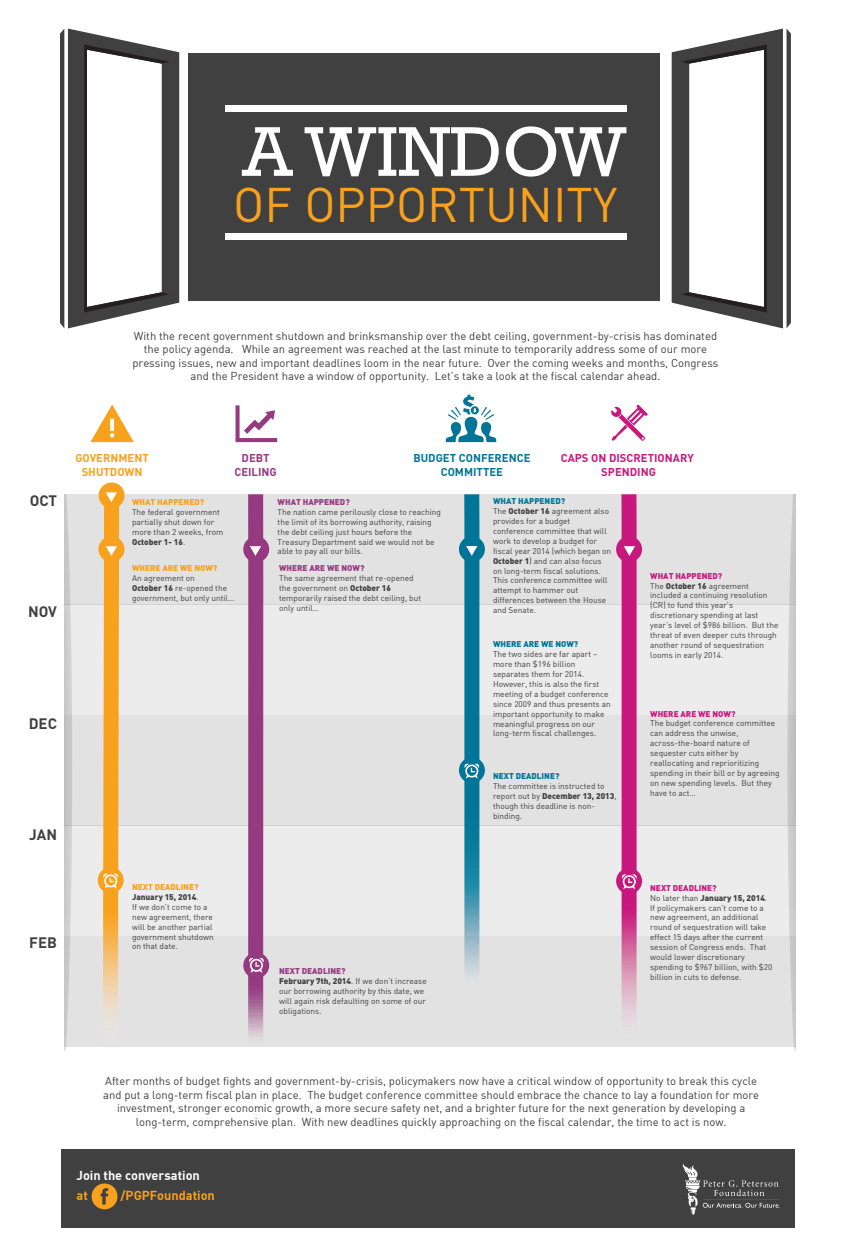
<style>
.page{position:relative;width:865px;height:1245px;background:#fff}
.page>*{position:absolute;margin:0;border:0;box-sizing:border-box;transform-origin:0 0}
.t1{font:71.62px "Rockwell";color:#fff}
.t2{font:48px "DIN";color:#f8a11c}
.t3{font:700 15px "DIN";color:#414041}
.t4{font:12.75px "DIN Bold";letter-spacing:-.005em;color:#fff}
.t5{font:12.75px "DIN Bold";color:#f8a11c}
.t6{font:11.25px/13.5px "DIN";color:#414041;text-align:center}
.t7{font:700 11.25px/13.5px "DIN";color:#c9187d;text-align:center}
.t8{font:700 11.25px/13.5px "DIN";color:#007597;text-align:center}
.t9{font:700 11.25px/13.5px "DIN";color:#f8a11c;text-align:center}
.t10{font:700 11.25px/13.5px "DIN";color:#953980;text-align:center}
.t11{font:8.25px/9.9px "DIN";color:#414041}
.t12{font:8.25px "DIN Black Alternate";color:#f8a11c}
.t13{font:8.25px "DIN Black Alternate";color:#953980}
.t14{font:8.25px "DIN Black Alternate";color:#007597}
.t15{font:8.25px "DIN Black Alternate";color:#c9187d}
.s1{font-weight:900}
</style>
<div class="page">
<div style="left:62px;top:1150px;width:733px;height:78px;background:#414041"></div>
<div style="left:64px;top:494px;width:731px;height:111px;background:#e2e2e2"></div>
<div style="left:64px;top:605px;width:731px;height:110px;background:#ececec"></div>
<div style="left:64px;top:715px;width:731px;height:110px;background:#e2e2e2"></div>
<div style="left:64px;top:825px;width:731px;height:111px;background:#ececec"></div>
<div style="left:64px;top:936px;width:731px;height:110px;background:#e2e2e2"></div>
<svg style="left:64px;top:494px;width:8px;height:556px"></svg>
<svg style="left:787px;top:494px;width:8px;height:556px"></svg>
<svg style="left:90px;top:405px;width:44px;height:37px"></svg>
<svg style="left:235px;top:405px;width:42px;height:37px"></svg>
<svg style="left:446px;top:395px;width:50px;height:47px"></svg>
<svg style="left:682px;top:1164px;width:98px;height:51px"></svg>
<svg style="left:611px;top:405px;width:36px;height:36px"></svg>
<svg style="left:95px;top:482px;width:32px;height:565px"></svg>
<svg style="left:240px;top:494px;width:31px;height:553px"></svg>
<svg style="left:456px;top:494px;width:31px;height:553px"></svg>
<svg style="left:614px;top:494px;width:30px;height:553px"></svg>
<svg style="left:92px;top:1183px;width:25px;height:26px"></svg>
<div style="left:189px;top:54px;width:471px;height:247px;background:#414041"></div>
<div style="left:225px;top:105px;width:402px;height:6px;background:#fff"></div>
<div style="left:225px;top:234px;width:402px;height:6px;background:#fff"></div>
<svg style="left:60px;top:29px;width:119px;height:299px"></svg>
<svg style="left:671px;top:29px;width:119px;height:299px"></svg>
<h1 class="t1" style="left:242px;top:110px;width:385px">A WINDOW</h1>
<h2 class="t2" style="left:233px;top:175px;width:386px">OF OPPORTUNITY</h2>
<p class="t6" style="left:132px;top:329px;width:587px">With the recent government shutdown and brinksmanship over the debt ceiling, government-by-crisis has dominated the policy agenda. While an agreement was reached at the last minute to temporarily address some of our more pressing issues, new and important deadlines loom in the near future. Over the coming weeks and months, Congress and the President have a window of opportunity. Let’s take a look at the fiscal calendar ahead.</p>
<h3 class="t3" style="left:30px;top:491px;width:29px">OCT</h3>
<h3 class="t3" style="left:28px;top:602px;width:30px">NOV</h3>
<h3 class="t3" style="left:29px;top:713px;width:30px">DEC</h3>
<h3 class="t3" style="left:29px;top:825px;width:29px">JAN</h3>
<h3 class="t3" style="left:29px;top:933px;width:29px">FEB</h3>
<h3 class="t7" style="left:561px;top:451px;width:134px">CAPS ON DISCRETIONARY<br>SPENDING</h3>
<h3 class="t9" style="left:75px;top:451px;width:75px">GOVERNMENT<br>SHUTDOWN</h3>
<h3 class="t10" style="left:234px;top:451px;width:44px">DEBT<br>CEILING</h3>
<h3 class="t8" style="left:413px;top:451px;width:119px">BUDGET CONFERENCE<br>COMMITTEE</h3>
<p class="t12" style="left:132px;top:496px;width:74px">WHAT HAPPENED?</p>
<p class="t11" style="left:132px;top:507px;width:93px">The federal government partially shut down for more than 2 weeks, from<br><span class="s1">October 1- 16</span>.</p>
<p class="t12" style="left:132px;top:563px;width:87px">WHERE ARE WE NOW?</p>
<p class="t11" style="left:132px;top:573px;width:104px">An agreement on<br><span class="s1">October 16</span> re-opened the government, but only until…</p>
<p class="t14" style="left:493px;top:496px;width:74px">WHAT HAPPENED?</p>
<p class="t11" style="left:493px;top:506px;width:120px">The <span class="s1">October 16</span> agreement also provides for a budget conference committee that will work to develop a budget for fiscal year 2014 (which began on<br><span class="s1">October 1</span>) and can also focus on long-term fiscal solutions.<br>This conference committee will attempt to hammer out differences between the House and Senate.</p>
<p class="t14" style="left:493px;top:639px;width:87px">WHERE ARE WE NOW?</p>
<p class="t11" style="left:493px;top:649px;width:119px">The two sides are far apart – more than $196 billion separates them for 2014.<br>However, this is also the first meeting of a budget conference since 2009 and thus presents an important opportunity to make meaningful progress on our long-term fiscal challenges.</p>
<p class="t14" style="left:493px;top:771px;width:68px">NEXT DEADLINE?</p>
<p class="t11" style="left:493px;top:781px;width:125px">The committee is instructed to report out by <span class="s1">December 13, 2013</span>, though this deadline is non&shy;binding.</p>
<p class="t13" style="left:277px;top:496px;width:74px">WHAT HAPPENED?</p>
<p class="t11" style="left:277px;top:507px;width:165px">The nation came perilously close to reaching the limit of its borrowing authority, raising the debt ceiling just hours before the Treasury Department said we would not be able to pay all our bills.</p>
<p class="t13" style="left:279px;top:562px;width:87px">WHERE ARE WE NOW?</p>
<p class="t11" style="left:279px;top:573px;width:143px">The same agreement that re-opened the government on <span class="s1">October 16 </span>temporarily raised the debt ceiling, but only until…</p>
<p class="t15" style="left:650px;top:570px;width:74px">WHAT HAPPENED?</p>
<p class="t11" style="left:650px;top:580px;width:130px">The <span class="s1">October 16</span> agreement included a continuing resolution (CR) to fund this year’s discretionary spending at last year’s level of $986 billion. But the threat of even deeper cuts through another round of sequestration looms in early 2014.</p>
<p class="t15" style="left:650px;top:708px;width:87px">WHERE ARE WE NOW?</p>
<p class="t11" style="left:650px;top:718px;width:131px">The budget conference committee can address the unwise, across-the-board nature of sequester cuts either by reallocating and reprioritizing spending in their bill or by agreeing on new spending levels. But they have to act…</p>
<p class="t12" style="left:132px;top:882px;width:68px">NEXT DEADLINE?</p>
<p class="t11" style="left:132px;top:892px;width:83px"><span class="s1">January 15, 2014</span>.<br>If we don’t come to a new agreement, there will be another partial government shutdown on that date.</p>
<p class="t13" style="left:279px;top:966px;width:68px">NEXT DEADLINE?</p>
<p class="t11" style="left:279px;top:976px;width:149px"><span class="s1">February 7th, 2014</span>. If we don’t increase our borrowing authority by this date, we will again risk defaulting on some of our obligations.</p>
<p class="t15" style="left:650px;top:882px;width:68px">NEXT DEADLINE?</p>
<p class="t11" style="left:650px;top:893px;width:124px">No later than <span class="s1">January 15, 2014</span>.<br>If policymakers can’t come to a new agreement, an additional round of sequestration will take effect 15 days after the current session of Congress ends. That would lower discretionary spending to $967 billion, with $20 billion in cuts to defense.</p>
<p class="t6" style="left:103px;top:1074px;width:657px">After months of budget fights and government-by-crisis, policymakers now have a critical window of opportunity to break this cycle and put a long-term fiscal plan in place. The budget conference committee should embrace the chance to lay a foundation for more investment, stronger economic growth, a more secure safety net, and a brighter future for the next generation by developing a long-term, comprehensive plan. With new deadlines quickly approaching on the fiscal calendar, the time to act is now.</p>
<h3 class="t4" style="left:76px;top:1167px;width:125px">Join the conversation</h3>
<h3 class="t5" style="left:76px;top:1187px;width:13px">at</h3>
<h3 class="t5" style="left:120px;top:1187px;width:96px">/PGPFoundation</h3>
</div>
